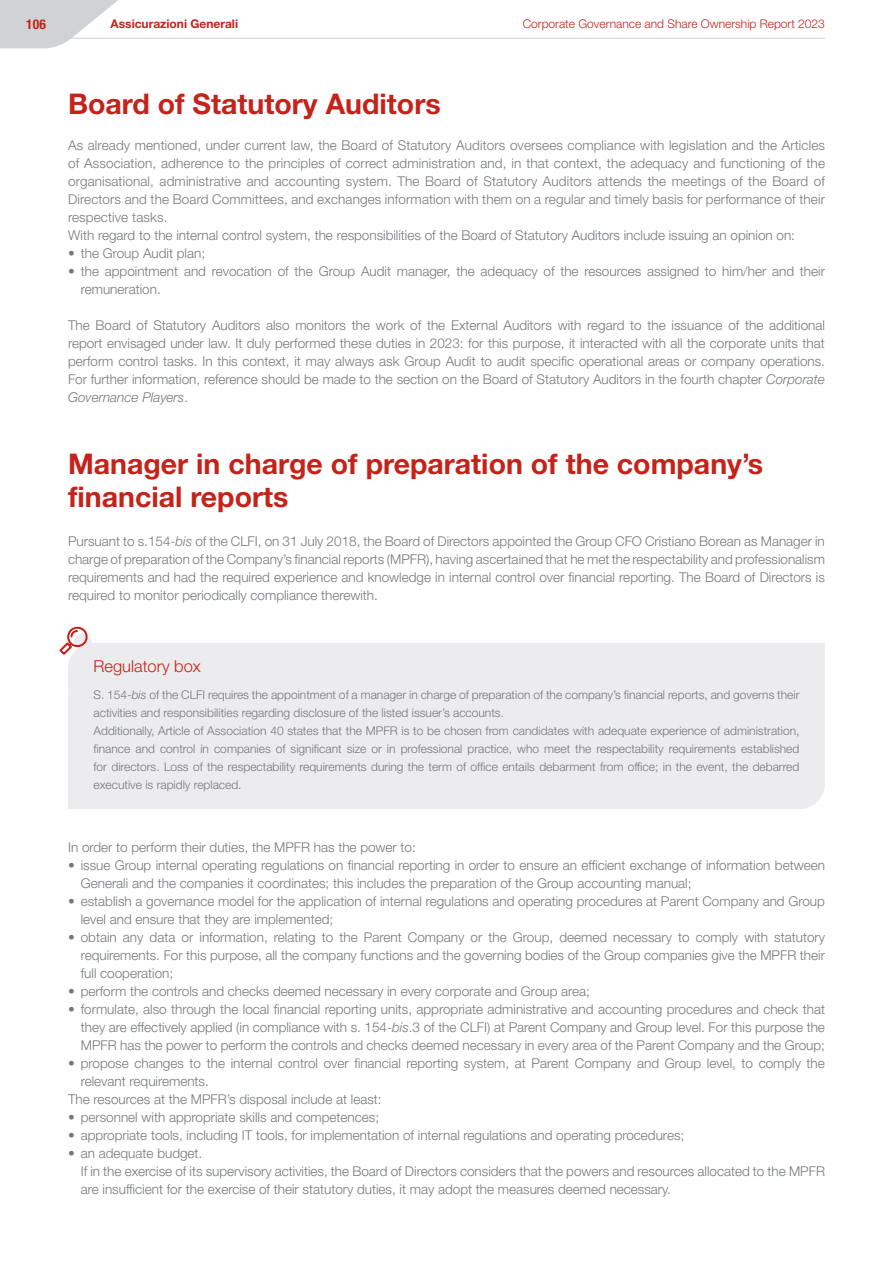
<style>
.page{position:relative;width:893px;height:1263px;background:#fff}
.page>*{position:absolute;margin:0;border:0;box-sizing:border-box;transform-origin:0 0}
.t1{font:700 28.5px/33px "Helvetica Neue LT Std";color:#c5221a}
.t2{font:300 16.5px "Helvetica Neue LT Std";color:#c5221a}
.t3{font:300 13.5px/18px "Helvetica Neue LT Std";color:#76787b}
.t4{font:700 condensed 13.5px "Helvetica Neue LT Std";color:#c5221a}
.t5{font:300 12px/18px "Helvetica Neue LT Std";color:#76787b}
.t6{font:300 12px "Helvetica Neue LT Std";color:#c5221a}
.t7{font:700 12px "Helvetica Neue LT Std";color:#c5221a}
.s1{font-style:italic}
</style>
<div class="page">
<hr style="left:17px;top:38px;width:808px;height:1px;background:#d1d2d4">
<svg style="left:0;top:0;width:132px;height:48px"></svg>
<div style="left:68px;top:693px;width:757px;height:16px;background:#ececee"></div>
<div style="left:68px;top:709px;width:757px;height:100px;background:#ececee"></div>
<svg style="left:59px;top:626px;width:766px;height:67px"></svg>
<p class="t4" style="left:26px;top:16px;width:21px">106</p>
<p class="t7" style="left:111px;top:17px;width:129px">Assicurazioni Generali</p>
<p class="t6" style="left:523px;top:16px;width:304px">Corporate Governance and Share Ownership Report 2023</p>
<h1 class="t1" style="left:68px;top:86px;width:374px">Board of Statutory Auditors</h1>
<p class="t3" style="left:68px;top:136px;width:758px">As already mentioned, under current law, the Board of Statutory Auditors oversees compliance with legislation and the Articles of Association, adherence to the principles of correct administration and, in that context, the adequacy and functioning of the organisational, administrative and accounting system. The Board of Statutory Auditors attends the meetings of the Board of Directors and the Board Committees, and exchanges information with them on a regular and timely basis for performance of their respective tasks.<br>With regard to the internal control system, the responsibilities of the Board of Statutory Auditors include issuing an opinion on:</p>
<p class="t3" style="left:68px;top:243px;width:139px">• the Group Audit plan;</p>
<p class="t3" style="left:81px;top:261px;width:746px;text-indent:-13px">• the appointment and revocation of the Group Audit manager, the adequacy of the resources assigned to him/her and their remuneration.</p>
<p class="t3" style="left:68px;top:315px;width:758px;text-align:justify">The Board of Statutory Auditors also monitors the work of the External Auditors with regard to the issuance of the additional report envisaged under law. It duly performed these duties in 2023: for this purpose, it interacted with all the corporate units that perform control tasks. In this context, it may always ask Group Audit to audit specific operational areas or company operations.<br>For further information, reference should be made to the section on the Board of Statutory Auditors in the fourth chapter <span class="s1">Corporate Governance Players</span>.</p>
<h1 class="t1" style="left:68px;top:446px;width:697px">Manager in charge of preparation of the company’s financial reports</h1>
<p class="t3" style="left:68px;top:532px;width:758px;text-align:justify">Pursuant to s.154-<span class="s1">bis</span> of the CLFI, on 31 July 2018, the Board of Directors appointed the Group CFO Cristiano Borean as Manager in charge of preparation of the Company’s financial reports (MPFR), having ascertained that he met the respectability and professionalism requirements and had the required experience and knowledge in internal control over financial reporting. The Board of Directors is required to monitor periodically compliance therewith.</p>
<p class="t2" style="left:94px;top:656px;width:109px">Regulatory box</p>
<p class="t5" style="left:94px;top:685px;width:707px">S. 154-<span class="s1">bis</span> of the CLFI requires the appointment of a manager in charge of preparation of the company’s financial reports, and governs their activities and responsibilities regarding disclosure of the listed issuer’s accounts.<br>Additionally, Article of Association 40 states that the MPFR is to be chosen from candidates with adequate experience of administration, finance and control in companies of significant size or in professional practice, who meet the respectability requirements established for directors. Loss of the respectability requirements during the term of office entails debarment from office; in the event, the debarred executive is rapidly replaced.</p>
<p class="t3" style="left:68px;top:838px;width:349px">In order to perform their duties, the MPFR has the power to:</p>
<p class="t3" style="left:81px;top:856px;width:746px;text-indent:-13px">• issue Group internal operating regulations on financial reporting in order to ensure an efficient exchange of information between<br>Generali and the companies it coordinates; this includes the preparation of the Group accounting manual;</p>
<p class="t3" style="left:81px;top:892px;width:746px;text-indent:-13px">• establish a governance model for the application of internal regulations and operating procedures at Parent Company and Group level and ensure that they are implemented;</p>
<p class="t3" style="left:81px;top:927px;width:746px;text-align:justify;text-indent:-13px">• obtain any data or information, relating to the Parent Company or the Group, deemed necessary to comply with statutory requirements. For this purpose, all the company functions and the governing bodies of the Group companies give the MPFR their full cooperation;</p>
<p class="t3" style="left:68px;top:981px;width:523px">• perform the controls and checks deemed necessary in every corporate and Group area;</p>
<p class="t3" style="left:81px;top:999px;width:746px;text-align:justify;text-indent:-13px">• formulate, also through the local financial reporting units, appropriate administrative and accounting procedures and check that they are effectively applied (in compliance with s. 154-<span class="s1">bis</span>.3 of the CLFI) at Parent Company and Group level. For this purpose the MPFR has the power to perform the controls and checks deemed necessary in every area of the Parent Company and the Group;</p>
<p class="t3" style="left:68px;top:1053px;width:758px">• propose changes to the internal control over financial reporting system, at Parent Company and Group level, to comply the</p>
<p class="t3" style="left:81px;top:1071px;width:130px">relevant requirements.</p>
<p class="t3" style="left:68px;top:1089px;width:315px">The resources at the MPFR’s disposal include at least:</p>
<p class="t3" style="left:68px;top:1107px;width:313px">• personnel with appropriate skills and competences;</p>
<p class="t3" style="left:68px;top:1125px;width:618px">• appropriate tools, including IT tools, for implementation of internal regulations and operating procedures;</p>
<p class="t3" style="left:81px;top:1143px;width:746px;text-indent:-13px">• an adequate budget.<br>If in the exercise of its supervisory activities, the Board of Directors considers that the powers and resources allocated to the MPFR are insufficient for the exercise of their statutory duties, it may adopt the measures deemed necessary.</p>
</div>
